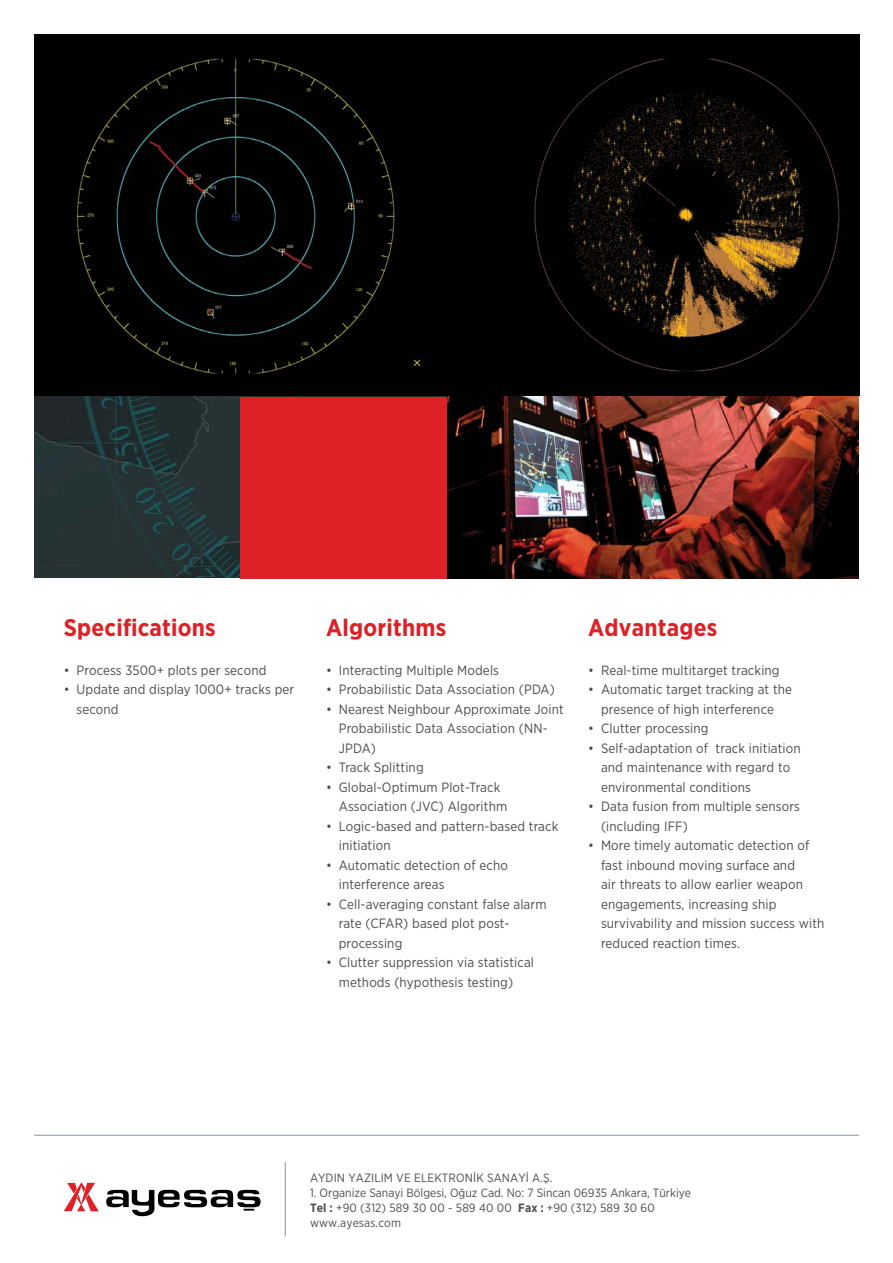
<style>
.page{position:relative;width:893px;height:1263px;background:#fff}
.page>*{position:absolute;margin:0;border:0;box-sizing:border-box;transform-origin:0 0}
.t1{font:700 24px "Gotham Narrow";letter-spacing:.01em;color:#de2027}
.t2{font:13.5px/19.5px "Gotham Narrow";letter-spacing:.01em;color:#4d4d4f}
.t3{font:12px/15px "Gotham Narrow";letter-spacing:.01em;color:#4d4d4f}
.s1{font-weight:700}
</style>
<div class="page">
<img style="left:34px;top:395px;width:412px;height:182px">
<div style="left:34px;top:34px;width:412px;height:361px;background:#010101"></div>
<img style="left:446px;top:395px;width:413px;height:183px">
<div style="left:240px;top:397px;width:206px;height:181px;background:#de2027"></div>
<svg style="left:446px;top:34px;width:413px;height:361px;background:#0c0805"></svg>
<svg style="left:106px;top:1190px;width:155px;height:26px"></svg>
<svg style="left:64px;top:1182px;width:35px;height:29px"></svg>
<hr style="left:285px;top:1162px;width:1px;height:74px;background:#8d9398">
<hr style="left:34px;top:1135px;width:825px;height:1px;background:#8d9398">
<h1 class="t1" style="left:64px;top:612px;width:153px">Specifications</h1>
<p class="t2" style="left:64px;top:660px;width:204px">• Process 3500+ plots per second</p>
<p class="t2" style="left:77px;top:679px;width:219px;text-indent:-13px">• Update and display 1000+ tracks per second</p>
<h1 class="t1" style="left:326px;top:612px;width:122px">Algorithms</h1>
<p class="t2" style="left:326px;top:660px;width:175px">• Interacting Multiple Models</p>
<p class="t2" style="left:326px;top:679px;width:230px">• Probabilistic Data Association (PDA)</p>
<p class="t2" style="left:339px;top:699px;width:227px;text-indent:-13px">• Nearest Neighbour Approximate Joint<br>Probabilistic Data Association (NN-<br>JPDA)</p>
<p class="t2" style="left:326px;top:757px;width:99px">• Track Splitting</p>
<p class="t2" style="left:339px;top:777px;width:170px;text-indent:-13px">• Global-Optimum Plot-Track<br>Association (JVC) Algorithm</p>
<p class="t2" style="left:339px;top:816px;width:221px;text-indent:-13px">• Logic-based and pattern-based track initiation</p>
<p class="t2" style="left:339px;top:855px;width:171px;text-indent:-13px">• Automatic detection of echo interference areas</p>
<p class="t2" style="left:339px;top:894px;width:209px;text-indent:-13px">• Cell-averaging constant false alarm rate (CFAR) based plot post&shy;processing</p>
<p class="t2" style="left:326px;top:952px;width:210px;text-align:center">• Clutter suppression via statistical methods (hypothesis testing)</p>
<h1 class="t1" style="left:588px;top:612px;width:131px">Advantages</h1>
<p class="t2" style="left:588px;top:660px;width:193px">• Real-time multitarget tracking</p>
<p class="t2" style="left:588px;top:679px;width:205px;text-align:center">• Automatic target tracking at the presence of high interference</p>
<p class="t2" style="left:588px;top:718px;width:122px">• Clutter processing</p>
<p class="t2" style="left:601px;top:738px;width:201px;text-indent:-13px">• Self-adaptation of track initiation and maintenance with regard to environmental conditions</p>
<p class="t2" style="left:601px;top:796px;width:201px;text-indent:-13px">• Data fusion from multiple sensors (including IFF)</p>
<p class="t2" style="left:601px;top:835px;width:225px;text-indent:-13px">• More timely automatic detection of fast inbound moving surface and<br>air threats to allow earlier weapon engagements, increasing ship survivability and mission success with reduced reaction times.</p>
<p class="t3" style="left:310px;top:1169px;width:244px">AYDIN YAZILIM VE ELEKTRONİK SANAYİ A.Ş.</p>
<p class="t3" style="left:310px;top:1184px;width:383px">1. Organize Sanayi Bölgesi, Oğuz Cad. No: 7 Sincan 06935 Ankara, Türkiye<br><span class="s1">Tel :</span> +90 (312) 589 30 00 - 589 40 00 <span class="s1">Fax :</span> +90 (312) 589 30 60 www.ayesas.com</p>
</div>
